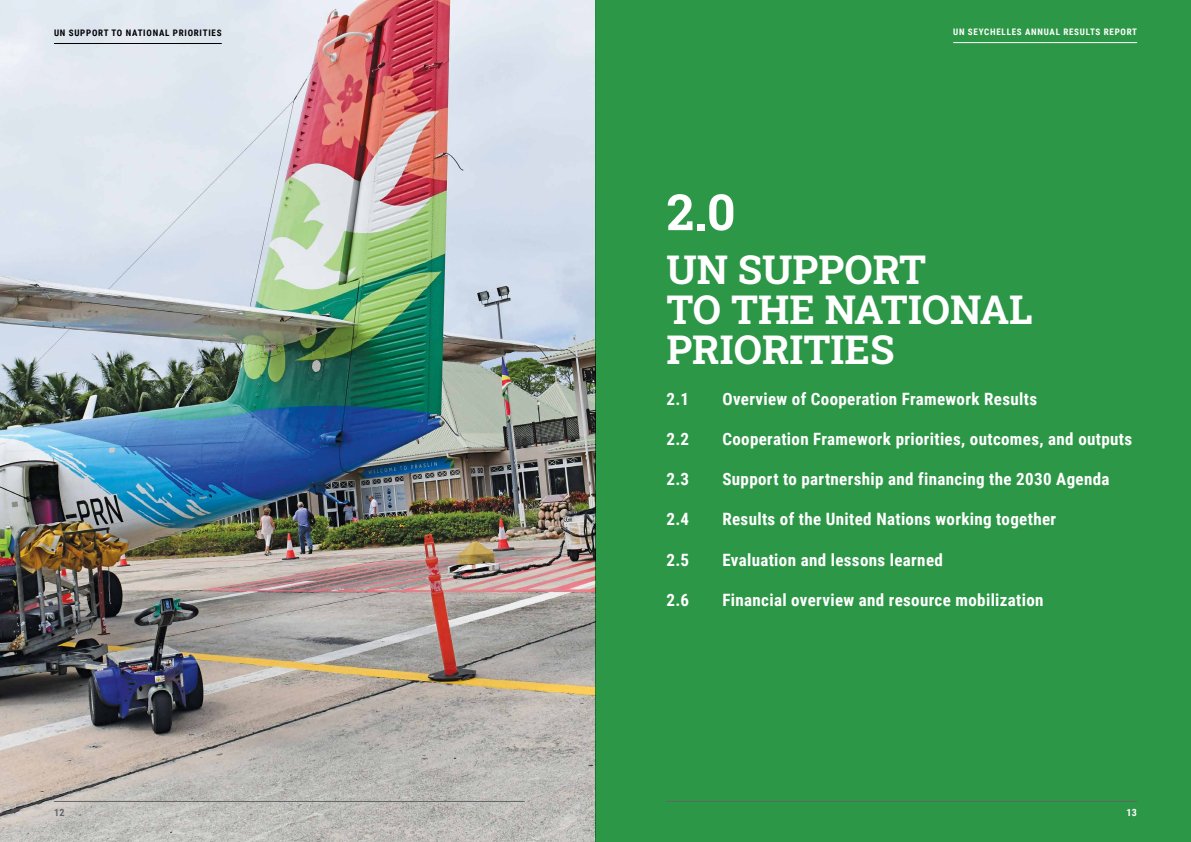
<style>
.page{position:relative;width:1191px;height:842px;background:#fff}
.page>*{position:absolute;margin:0;border:0;box-sizing:border-box;transform-origin:0 0}
.t1{font:50px "Roboto Slab";color:#fff}
.t2{font:40px/40px "Roboto Slab";color:#fff}
.t3{font:700 17px "Roboto Condensed";letter-spacing:.02em;color:#fff}
.t4{font:700 10px "Roboto Condensed";color:#636466}
.t5{font:700 10px "Roboto Condensed";color:#fff}
.t6{font:700 9px "Roboto Condensed";letter-spacing:.085em;color:#fff}
.t7{font:700 9px "Roboto Condensed";letter-spacing:.085em;color:#000}
</style>
<div class="page">
<img style="left:0;top:0;width:595px;height:842px">
<div style="left:595px;top:0;width:596px;height:842px;background:#2c9746"></div>
<hr style="left:54px;top:43px;width:168px;height:1px;background:#000">
<hr style="left:54px;top:801px;width:470px;height:1px;background:#636466">
<hr style="left:666px;top:801px;width:471px;height:1px;background:#636466">
<hr style="left:953px;top:42px;width:184px;height:1px;background:#fff">
<p class="t7" style="left:54px;top:26px;width:169px">UN SUPPORT TO NATIONAL PRIORITIES</p>
<p class="t6" style="left:953px;top:26px;width:185px">UN SEYCHELLES ANNUAL RESULTS REPORT</p>
<h1 class="t1" style="left:666px;top:178px;width:71px">2.0</h1>
<h2 class="t2" style="left:666px;top:249px;width:368px">UN SUPPORT<br>TO THE NATIONAL<br>PRIORITIES</h2>
<p class="t3" style="left:666px;top:387px;width:24px">2.1</p>
<p class="t3" style="left:722px;top:387px;width:316px">Overview of Cooperation Framework Results</p>
<p class="t3" style="left:666px;top:427px;width:24px">2.2</p>
<p class="t3" style="left:722px;top:427px;width:411px">Cooperation Framework priorities, outcomes, and outputs</p>
<p class="t3" style="left:666px;top:467px;width:24px">2.3</p>
<p class="t3" style="left:722px;top:467px;width:389px">Support to partnership and financing the 2030 Agenda</p>
<p class="t3" style="left:666px;top:507px;width:24px">2.4</p>
<p class="t3" style="left:722px;top:507px;width:335px">Results of the United Nations working together</p>
<p class="t3" style="left:666px;top:548px;width:24px">2.5</p>
<p class="t3" style="left:722px;top:548px;width:222px">Evaluation and lessons learned</p>
<p class="t3" style="left:666px;top:588px;width:24px">2.6</p>
<p class="t3" style="left:722px;top:588px;width:323px">Financial overview and resource mobilization</p>
<p class="t4" style="left:54px;top:805px;width:12px">12</p>
<p class="t5" style="left:1126px;top:805px;width:12px">13</p>
</div>
